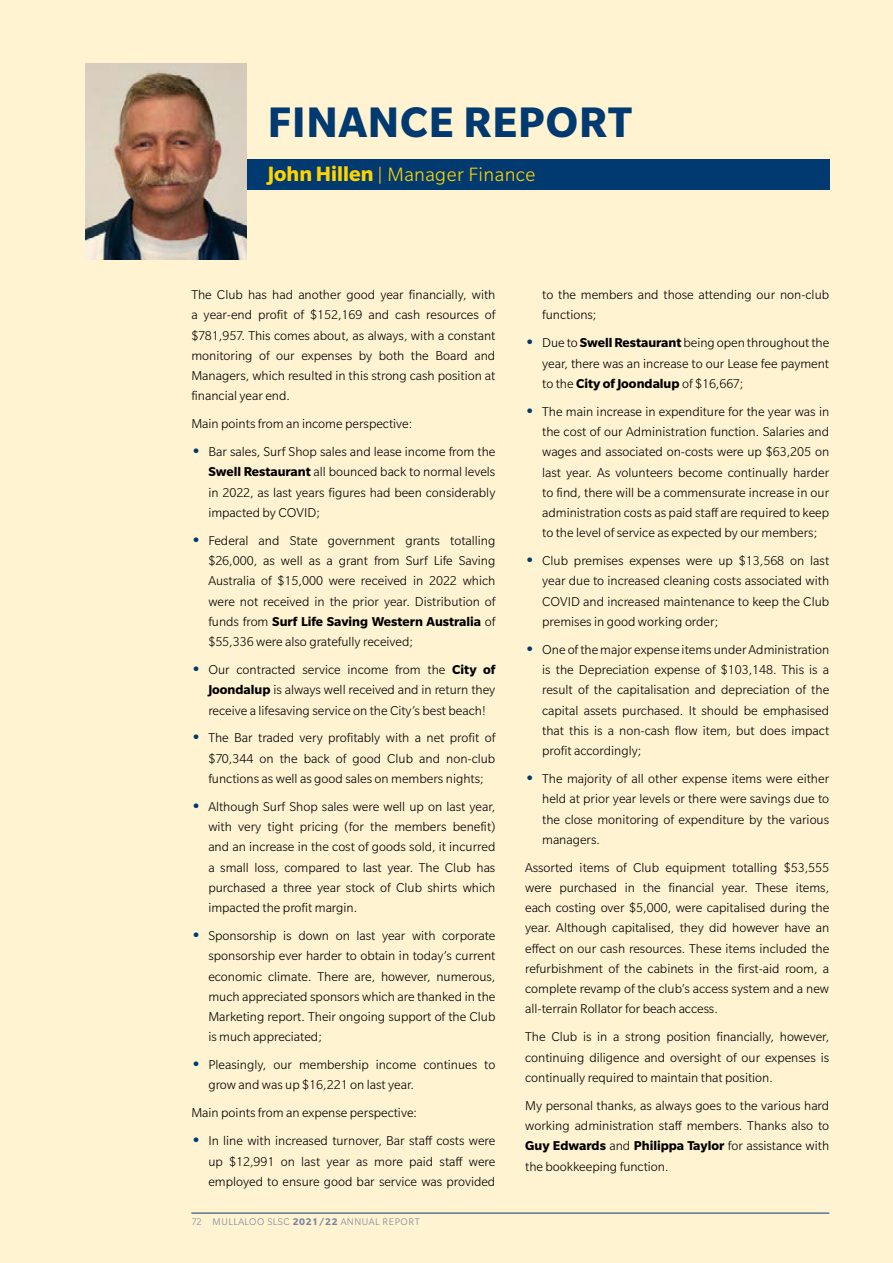
<style>
.page{position:relative;width:893px;height:1263px;background:#fff3d1}
.page>*{position:absolute;margin:0;border:0;box-sizing:border-box;transform-origin:0 0}
.t1{font:700 46.5px "Slate Std";letter-spacing:.02em;color:#003a70}
.t2{font:300 21px "Slate Std";letter-spacing:.02em;color:#ffd400}
.t3{font:300 13.95px/20.2px "Slate Std";color:#000;text-align:justify}
.t4{font:300 10.5px "Slate Std";letter-spacing:.05em;color:#7a859c}
.s1{font-weight:700;font-size:22.5px}
.s2{font-weight:700;font-size:16.5px;color:#003a70}
.s3{font-weight:700}
</style>
<div class="page">
<hr style="left:191px;top:1213px;width:638px;height:1px;background:#003a70">
<div style="left:85px;top:159px;width:744px;height:30px;background:#003a70"></div>
<img style="left:85px;top:64px;width:162px;height:195px">
<h1 class="t1" style="left:268px;top:97px;width:366px">FINANCE REPORT</h1>
<h2 class="t2" style="left:268px;top:164px;width:269px"><span class="s1">John Hillen</span> | Manager Finance</h2>
<p class="t3" style="left:191px;top:285px;width:306px">The Club has had another good year financially, with a year-end profit of $152,169 and cash resources of $781,957. This comes about, as always, with a constant monitoring of our expenses by both the Board and Managers, which resulted in this strong cash position at financial year end.</p>
<p class="t3" style="left:191px;top:414px;width:222px">Main points from an income perspective:</p>
<p class="t3" style="left:208px;top:442px;width:289px;text-indent:-17px"><span class="s2">•</span> Bar sales, Surf Shop sales and lease income from the <span class="s3">Swell Restaurant</span> all bounced back to normal levels in 2022, as last years figures had been considerably impacted by COVID;</p>
<p class="t3" style="left:208px;top:530px;width:289px;text-indent:-17px"><span class="s2">•</span> Federal and State government grants totalling $26,000, as well as a grant from Surf Life Saving Australia of $15,000 were received in 2022 which were not received in the prior year. Distribution of funds from <span class="s3">Surf Life Saving Western Australia</span> of $55,336 were also gratefully received;</p>
<p class="t3" style="left:208px;top:659px;width:289px;text-indent:-17px"><span class="s2">•</span> Our contracted service income from the <span class="s3">City of Joondalup</span> is always well received and in return they receive a lifesaving service on the City’s best beach!</p>
<p class="t3" style="left:208px;top:728px;width:288px;text-indent:-17px"><span class="s2">•</span> The Bar traded very profitably with a net profit of $70,344 on the back of good Club and non-club functions as well as good sales on members nights;</p>
<p class="t3" style="left:208px;top:796px;width:289px;text-indent:-17px"><span class="s2">•</span> Although Surf Shop sales were well up on last year, with very tight pricing (for the members benefit) and an increase in the cost of goods sold, it incurred a small loss, compared to last year. The Club has purchased a three year stock of Club shirts which impacted the profit margin.</p>
<p class="t3" style="left:208px;top:925px;width:289px;text-indent:-17px"><span class="s2">•</span> Sponsorship is down on last year with corporate sponsorship ever harder to obtain in today’s current economic climate. There are, however, numerous, much appreciated sponsors which are thanked in the Marketing report. Their ongoing support of the Club is much appreciated;</p>
<p class="t3" style="left:208px;top:1055px;width:289px;text-indent:-17px"><span class="s2">•</span> Pleasingly, our membership income continues to grow and was up $16,221 on last year.</p>
<p class="t3" style="left:191px;top:1103px;width:227px">Main points from an expense perspective:</p>
<p class="t3" style="left:208px;top:1131px;width:288px;text-indent:-17px"><span class="s2">•</span> In line with increased turnover, Bar staff costs were up $12,991 on last year as more paid staff were employed to ensure good bar service was provided</p>
<p class="t4" style="left:191px;top:1216px;width:230px">72 MULLALOO SLSC <span class="s3">2021/22</span> ANNUAL REPORT</p>
<p class="t3" style="left:542px;top:285px;width:288px">to the members and those attending our non-club functions;</p>
<p class="t3" style="left:542px;top:333px;width:289px;text-indent:-17px"><span class="s2">•</span> Due to <span class="s3">Swell Restaurant</span> being open throughout the year, there was an increase to our Lease fee payment to the <span class="s3">City of Joondalup</span> of $16,667;</p>
<p class="t3" style="left:542px;top:401px;width:289px;text-indent:-17px"><span class="s2">•</span> The main increase in expenditure for the year was in the cost of our Administration function. Salaries and wages and associated on-costs were up $63,205 on last year. As volunteers become continually harder to find, there will be a commensurate increase in our administration costs as paid staff are required to keep to the level of service as expected by our members;</p>
<p class="t3" style="left:542px;top:550px;width:289px;text-indent:-17px"><span class="s2">•</span> Club premises expenses were up $13,568 on last year due to increased cleaning costs associated with COVID and increased maintenance to keep the Club premises in good working order;</p>
<p class="t3" style="left:542px;top:639px;width:289px;text-indent:-17px"><span class="s2">•</span> One of the major expense items under Administration is the Depreciation expense of $103,148. This is a result of the capitalisation and depreciation of the capital assets purchased. It should be emphasised that this is a non-cash flow item, but does impact profit accordingly;</p>
<p class="t3" style="left:542px;top:768px;width:289px;text-indent:-17px"><span class="s2">•</span> The majority of all other expense items were either held at prior year levels or there were savings due to the close monitoring of expenditure by the various managers.</p>
<p class="t3" style="left:525px;top:857px;width:306px">Assorted items of Club equipment totalling $53,555 were purchased in the financial year. These items, each costing over $5,000, were capitalised during the year. Although capitalised, they did however have an effect on our cash resources. These items included the refurbishment of the cabinets in the first-aid room, a complete revamp of the club’s access system and a new all-terrain Rollator for beach access.</p>
<p class="t3" style="left:525px;top:1027px;width:306px">The Club is in a strong position financially, however, continuing diligence and oversight of our expenses is continually required to maintain that position.</p>
<p class="t3" style="left:525px;top:1095px;width:306px">My personal thanks, as always goes to the various hard working administration staff members. Thanks also to <span class="s3">Guy Edwards</span> and <span class="s3">Philippa Taylor</span> for assistance with the bookkeeping function.</p>
</div>
